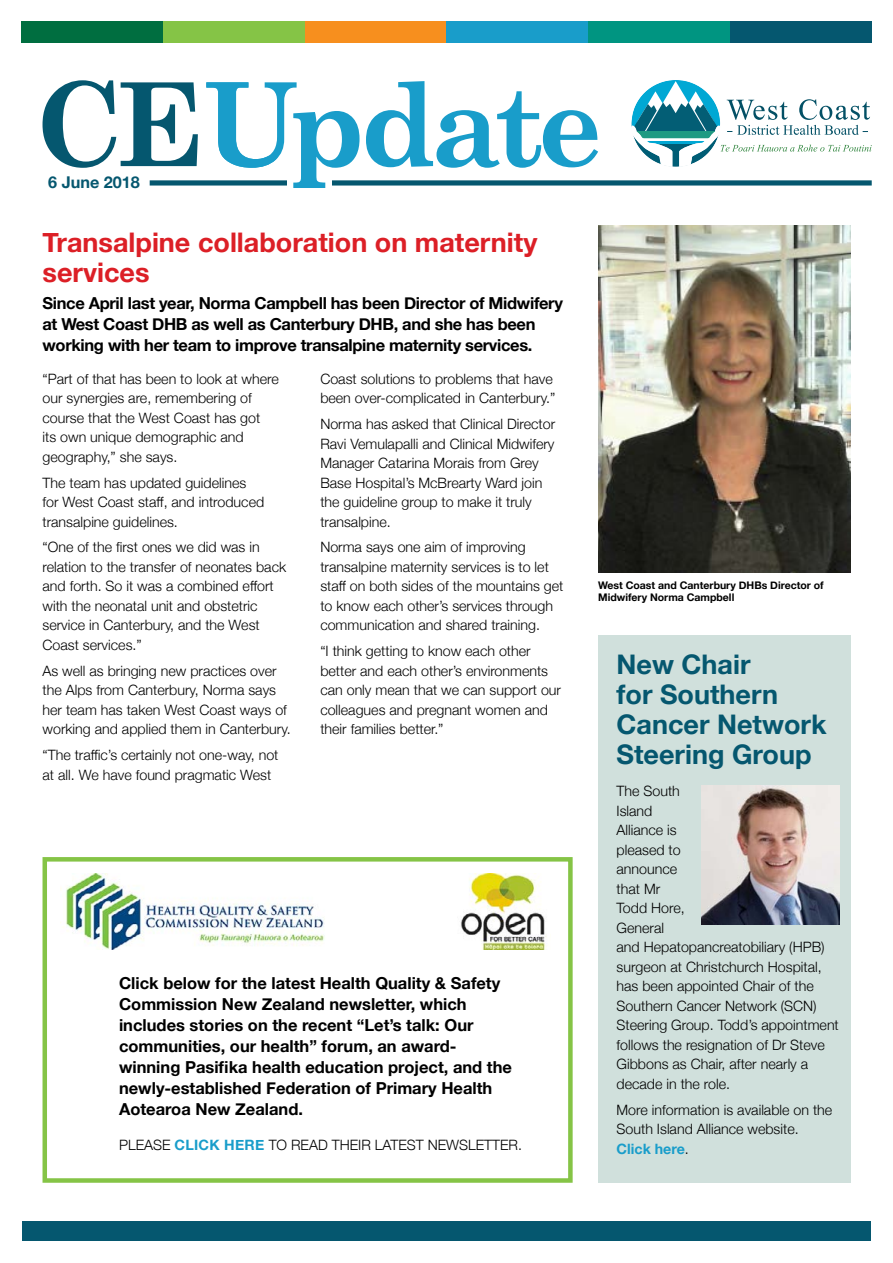
<style>
.page{position:relative;width:893px;height:1263px;background:#fff}
.page>*{position:absolute;margin:0;border:0;box-sizing:border-box;transform-origin:0 0}
.t1{font:700 27px/30px "Helvetica Neue";color:#05576f}
.t2{font:700 27px/30px "Helvetica Neue";color:#dc1f26}
.t3{font:700 16.5px/21px "Helvetica Neue";color:#000}
.t4{font:700 16.5px/21px "Helvetica Neue";letter-spacing:-.02em;color:#000}
.t5{font:700 16.2px "Helvetica Neue";color:#05576f}
.t6{font:300 14.25px/19.5px "Helvetica Neue";color:#000}
.t7{font:700 10.5px/12px "Helvetica Neue";color:#000}
.s1{font-weight:700;color:#199dca}
</style>
<div class="page">
<div style="left:21px;top:21px;width:142px;height:22px;background:#006e40"></div>
<div style="left:163px;top:21px;width:142px;height:22px;background:#85c446"></div>
<div style="left:305px;top:21px;width:141px;height:22px;background:#f78f1e"></div>
<div style="left:446px;top:21px;width:142px;height:22px;background:#199dca"></div>
<div style="left:588px;top:21px;width:142px;height:22px;background:#009581"></div>
<div style="left:730px;top:21px;width:142px;height:22px;background:#05576f"></div>
<div style="left:22px;top:1221px;width:849px;height:20px;background:#05576f"></div>
<div style="left:150px;top:180px;width:722px;height:6px;background:#05576f"></div>
<svg style="left:43px;top:80px;width:155px;height:88px"></svg>
<svg style="left:206px;top:81px;width:392px;height:107px"></svg>
<svg style="left:631px;top:80px;width:241px;height:87px"></svg>
<div style="left:598px;top:635px;width:252px;height:548px;background:#d0e0dc"></div>
<img style="left:598px;top:226px;width:252px;height:347px">
<img style="left:701px;top:786px;width:138px;height:139px">
<img style="left:63px;top:874px;width:484px;height:75px">
<div style="left:43px;top:857px;width:530px;height:326px;border:4px solid #85c446"></div>
<p class="t5" style="left:48px;top:170px;width:93px">6 June 2018</p>
<h1 class="t2" style="left:43px;top:228px;width:496px">Transalpine collaboration on maternity services</h1>
<p class="t4" style="left:43px;top:293px;width:522px">Since April last year, Norma Campbell has been Director of Midwifery at West Coast DHB as well as Canterbury DHB, and she has been working with her team to improve transalpine maternity services.</p>
<p class="t6" style="left:43px;top:368px;width:238px">“Part of that has been to look at where our synergies are, remembering of course that the West Coast has got<br>its own unique demographic and geography,” she says.</p>
<p class="t6" style="left:43px;top:472px;width:223px">The team has updated guidelines for West Coast staff, and introduced transalpine guidelines.</p>
<p class="t6" style="left:43px;top:537px;width:245px">“One of the first ones we did was in relation to the transfer of neonates back and forth. So it was a combined effort with the neonatal unit and obstetric service in Canterbury, and the West Coast services.”</p>
<p class="t6" style="left:43px;top:660px;width:250px">As well as bringing new practices over the Alps from Canterbury, Norma says her team has taken West Coast ways of working and applied them in Canterbury.</p>
<p class="t6" style="left:43px;top:744px;width:237px">“The traffic’s certainly not one-way, not at all. We have found pragmatic West</p>
<p class="t6" style="left:320px;top:368px;width:236px">Coast solutions to problems that have been over-complicated in Canterbury.”</p>
<p class="t6" style="left:320px;top:413px;width:236px">Norma has asked that Clinical Director Ravi Vemulapalli and Clinical Midwifery Manager Catarina Morais from Grey Base Hospital’s McBrearty Ward join the guideline group to make it truly transalpine.</p>
<p class="t6" style="left:320px;top:536px;width:245px">Norma says one aim of improving transalpine maternity services is to let staff on both sides of the mountains get to know each other’s services through communication and shared training.</p>
<p class="t6" style="left:320px;top:640px;width:242px">“I think getting to know each other better and each other’s environments can only mean that we can support our colleagues and pregnant women and their families better.”</p>
<h1 class="t1" style="left:617px;top:650px;width:212px">New Chair<br>for Southern<br>Cancer Network<br>Steering Group</h1>
<p class="t6" style="left:617px;top:780px;width:224px">The South<br>Island<br>Alliance is<br>pleased to<br>announce<br>that Mr<br>Todd Hore,<br>General<br>and Hepatopancreatobiliary (HPB) surgeon at Christchurch Hospital, has been appointed Chair of the<br>Southern Cancer Network (SCN)<br>Steering Group. Todd’s appointment follows the resignation of Dr Steve<br>Gibbons as Chair, after nearly a decade in the role.</p>
<p class="t6" style="left:617px;top:1099px;width:217px">More information is available on the<br>South Island Alliance website.<br><span class="s1">Click here</span>.</p>
<p class="t7" style="left:598px;top:579px;width:227px">West Coast and Canterbury DHBs Director of<br>Midwifery Norma Campbell</p>
<p class="t3" style="left:119px;top:973px;width:394px">Click below for the latest Health Quality &amp; Safety Commission New Zealand newsletter, which includes stories on the recent “Let’s talk: Our communities, our health” forum, an award&shy;winning Pasifika health education project, and the newly-established Federation of Primary Health Aotearoa New Zealand.</p>
<p class="t6" style="left:119px;top:1134px;width:404px">PLEASE <span class="s1">CLICK HERE</span> TO READ THEIR LATEST NEWSLETTER.</p>
</div>
